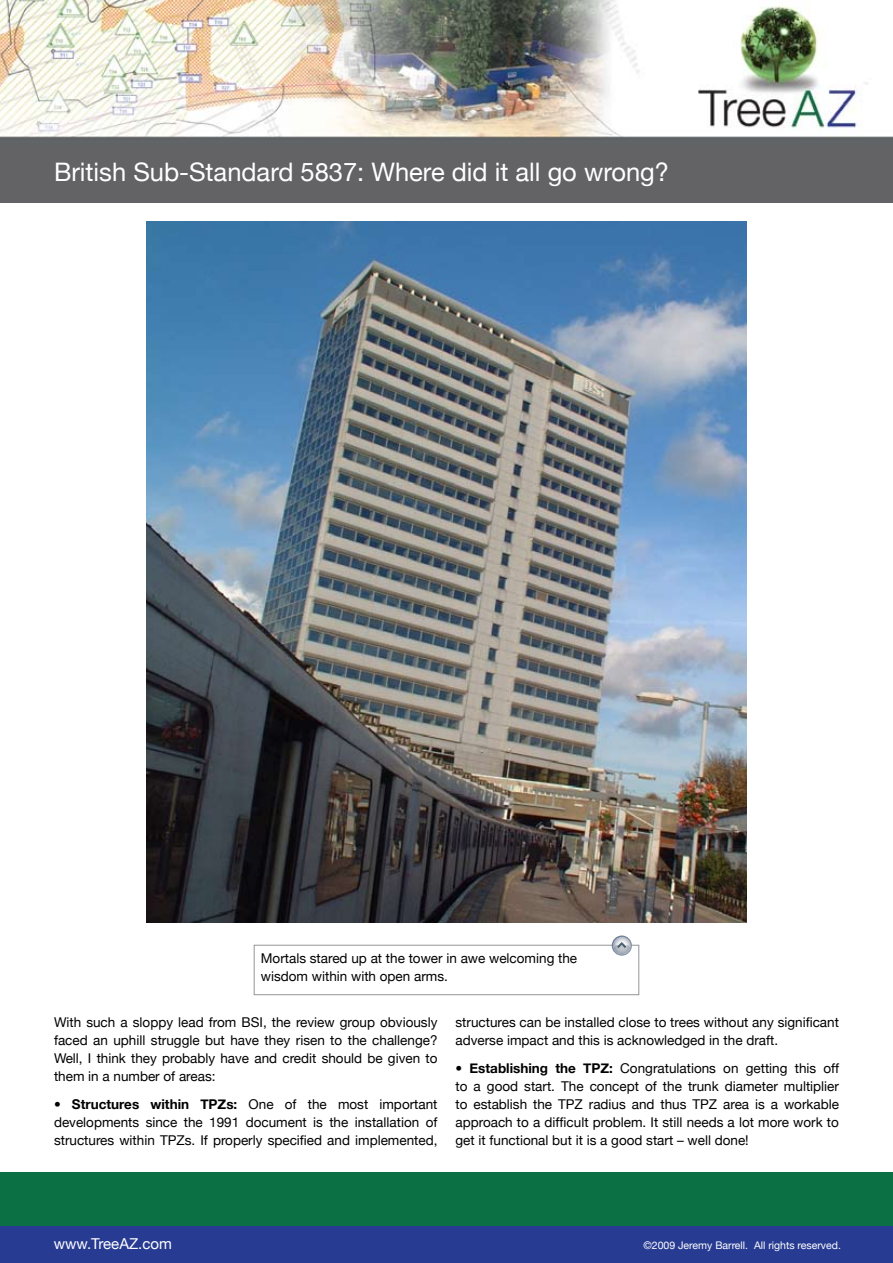
<style>
.page{position:relative;width:893px;height:1263px;background:#fff}
.page>*{position:absolute;margin:0;border:0;box-sizing:border-box;transform-origin:0 0}
.t1{font:25.5px "Helvetica Neue";color:#fff}
.t2{font:15px "Helvetica Neue";color:#fff}
.t3{font:13.5px/18px "Helvetica Neue";color:#000;text-align:justify}
.t4{font:10.5px "Helvetica Neue";color:#fff}
.s1{font-weight:700}
</style>
<div class="page">
<div style="left:0;top:141px;width:893px;height:61px;background:#636365"></div>
<img style="left:146px;top:221px;width:601px;height:702px">
<div style="left:254px;top:945px;width:385px;height:50px;background:#fff;border:1px solid #939598"></div>
<svg style="left:612px;top:935px;width:20px;height:21px"></svg>
<img style="left:0;top:0;width:893px;height:141px">
<div style="left:0;top:1221px;width:893px;height:42px;background:#273b92"></div>
<div style="left:0;top:1172px;width:893px;height:53px;background:#0b7044"></div>
<h1 class="t1" style="left:54px;top:156px;width:616px">British Sub-Standard 5837: Where did it all go wrong?</h1>
<p class="t3" style="left:261px;top:948px;width:318px">Mortals stared up at the tower in awe welcoming the wisdom within with open arms.</p>
<p class="t3" style="left:54px;top:1013px;width:385px">With such a sloppy lead from BSI, the review group obviously faced an uphill struggle but have they risen to the challenge?<br>Well, I think they probably have and credit should be given to them in a number of areas:</p>
<p class="t3" style="left:54px;top:1095px;width:385px"><span class="s1">• Structures within TPZs:</span> One of the most important developments since the 1991 document is the installation of structures within TPZs. If properly specified and implemented,</p>
<p class="t3" style="left:455px;top:1013px;width:385px">structures can be installed close to trees without any significant adverse impact and this is acknowledged in the draft.</p>
<p class="t3" style="left:455px;top:1059px;width:385px"><span class="s1">• Establishing the TPZ:</span> Congratulations on getting this off to a good start. The concept of the trunk diameter multiplier to establish the TPZ radius and thus TPZ area is a workable approach to a difficult problem. It still needs a lot more work to get it functional but it is a good start – well done!</p>
<p class="t2" style="left:54px;top:1234px;width:120px">www.TreeAZ.com</p>
<p class="t4" style="left:643px;top:1239px;width:199px">©2009 Jeremy Barrell. All rights reserved.</p>
</div>
